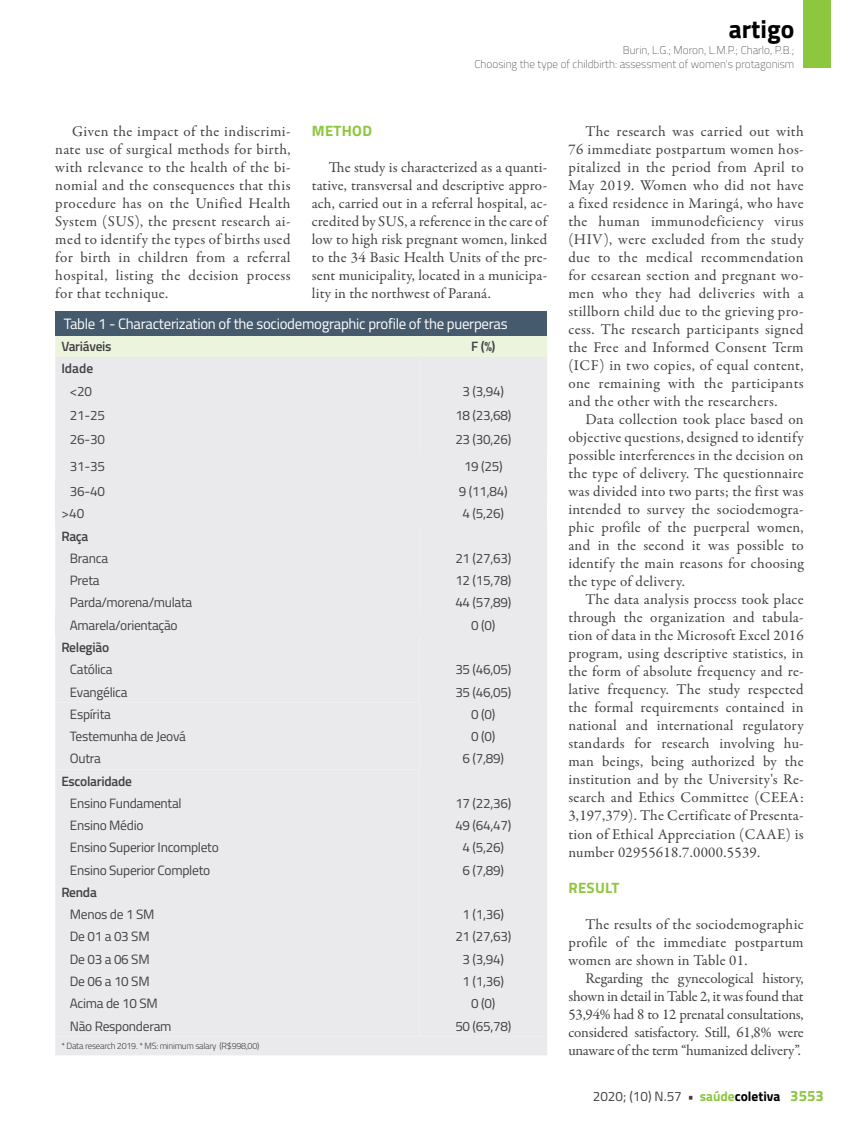
<style>
.page{position:relative;width:859px;height:1132px;background:#fff}
.page>*{position:absolute;margin:0;border:0;box-sizing:border-box;transform-origin:0 0}
.t1{font:700 25.5px "Titillium";color:#000}
.t2{font:15px/18px "Garamond Premr Pro";letter-spacing:.02em;color:#414042;text-align:justify}
.t3{font:15px "Titillium";letter-spacing:-.02em;color:#fff}
.t4{font:700 15px "Titillium";letter-spacing:.02em;color:#8dc63f}
.t5{font:13.5px "Titillium";letter-spacing:-.02em;color:#414042}
.t6{font:600 13.5px "Titillium";letter-spacing:-.02em;color:#414042}
.t7{font:100 11.25px/13.5px "Titillium";color:#414042;text-align:right}
.t8{font:300 9px "Titillium";letter-spacing:-.03em;color:#414042}
.s1{font-weight:700}
.s2{font-weight:700;color:#8dc63f}
.s3{font-weight:700;color:#000}
.s4{font-weight:700;font-size:15px;color:#8dc63f}
</style>
<div class="page">
<div style="left:804px;top:0;width:27px;height:68px;background:#8dc63f"></div>
<svg style="left:55px;top:335px;width:492px;height:167px;background:#e9eae9"></svg>
<div style="left:420px;top:452px;width:127px;height:27px;background:#eaeaec"></div>
<div style="left:55px;top:479px;width:365px;height:23px;background:#eaeaec"></div>
<div style="left:55px;top:502px;width:365px;height:22px;background:#eaeaec"></div>
<div style="left:420px;top:502px;width:127px;height:22px;background:#eaeaec"></div>
<div style="left:55px;top:524px;width:492px;height:530px;background:#eaeaec"></div>
<div style="left:420px;top:524px;width:127px;height:512px;background:#eaeaec"></div>
<div style="left:55px;top:613px;width:365px;height:22px;background:#eaeaec"></div>
<div style="left:55px;top:635px;width:365px;height:67px;background:#eaeaec"></div>
<div style="left:55px;top:769px;width:365px;height:267px;background:#eaeaec"></div>
<div style="left:55px;top:311px;width:492px;height:24px;background:#455a6c"></div>
<h1 class="t1" style="left:729px;top:10px;width:67px">artigo</h1>
<p class="t7" style="left:474px;top:43px;width:321px">Burin, L.G.; Moron, L.M.P.; Charlo, P.B.;<br>Choosing the type of childbirth: assessment of women's protagonism</p>
<p class="t2" style="left:55px;top:122px;width:237px;text-indent:17px">Given the impact of the indiscrimi&shy;nate use of surgical methods for birth, with relevance to the health of the bi&shy;nomial and the consequences that this procedure has on the Unified Health System (SUS), the present research ai&shy;med to identify the types of births used for birth in children from a referral hospital, listing the decision process for that technique.</p>
<p class="t4" style="left:312px;top:119px;width:62px">METHOD</p>
<p class="t2" style="left:312px;top:158px;width:237px;text-indent:17px">The study is characterized as a quanti&shy;tative, transversal and descriptive appro&shy;ach, carried out in a referral hospital, ac&shy;credited by SUS, a reference in the care of low to high risk pregnant women, linked to the 34 Basic Health Units of the pre&shy;sent municipality, located in a municipa&shy;lity in the northwest of Paraná.</p>
<p class="t3" style="left:64px;top:312px;width:445px">Table 1 - Characterization of the sociodemographic profile of the puerperas</p>
<p class="t6" style="left:61px;top:336px;width:52px">Variáveis</p>
<p class="t6" style="left:471px;top:336px;width:26px">F (%)</p>
<p class="t6" style="left:61px;top:358px;width:33px">Idade</p>
<p class="t5" style="left:70px;top:382px;width:24px">&lt;20</p>
<p class="t5" style="left:463px;top:382px;width:43px">3 (3,94)</p>
<p class="t5" style="left:70px;top:405px;width:37px">21-25</p>
<p class="t5" style="left:455px;top:405px;width:58px">18 (23,68)</p>
<p class="t5" style="left:70px;top:429px;width:37px">26-30</p>
<p class="t5" style="left:455px;top:429px;width:58px">23 (30,26)</p>
<p class="t5" style="left:70px;top:456px;width:37px">31-35</p>
<p class="t5" style="left:464px;top:456px;width:40px">19 (25)</p>
<p class="t5" style="left:70px;top:481px;width:37px">36-40</p>
<p class="t5" style="left:459px;top:481px;width:50px">9 (11,84)</p>
<p class="t5" style="left:61px;top:503px;width:24px">&gt;40</p>
<p class="t5" style="left:463px;top:503px;width:43px">4 (5,26)</p>
<p class="t6" style="left:61px;top:525px;width:29px">Raça</p>
<p class="t5" style="left:70px;top:548px;width:40px">Branca</p>
<p class="t5" style="left:455px;top:548px;width:58px">21 (27,63)</p>
<p class="t5" style="left:70px;top:570px;width:31px">Preta</p>
<p class="t5" style="left:455px;top:570px;width:58px">12 (15,78)</p>
<p class="t5" style="left:70px;top:592px;width:124px">Parda/morena/mulata</p>
<p class="t5" style="left:455px;top:592px;width:58px">44 (57,89)</p>
<p class="t5" style="left:70px;top:615px;width:109px">Amarela/orientação</p>
<p class="t5" style="left:471px;top:615px;width:26px">0 (0)</p>
<p class="t6" style="left:61px;top:637px;width:49px">Relegião</p>
<p class="t5" style="left:70px;top:659px;width:44px">Católica</p>
<p class="t5" style="left:455px;top:659px;width:58px">35 (46,05)</p>
<p class="t5" style="left:70px;top:681px;width:59px">Evangélica</p>
<p class="t5" style="left:455px;top:681px;width:58px">35 (46,05)</p>
<p class="t5" style="left:70px;top:704px;width:43px">Espírita</p>
<p class="t5" style="left:471px;top:704px;width:26px">0 (0)</p>
<p class="t5" style="left:70px;top:726px;width:118px">Testemunha de Jeová</p>
<p class="t5" style="left:471px;top:726px;width:26px">0 (0)</p>
<p class="t5" style="left:70px;top:748px;width:33px">Outra</p>
<p class="t5" style="left:463px;top:748px;width:43px">6 (7,89)</p>
<p class="t6" style="left:61px;top:770px;width:72px">Escolaridade</p>
<p class="t5" style="left:70px;top:793px;width:113px">Ensino Fundamental</p>
<p class="t5" style="left:455px;top:793px;width:58px">17 (22,36)</p>
<p class="t5" style="left:70px;top:815px;width:75px">Ensino Médio</p>
<p class="t5" style="left:455px;top:815px;width:58px">49 (64,47)</p>
<p class="t5" style="left:70px;top:837px;width:151px">Ensino Superior Incompleto</p>
<p class="t5" style="left:463px;top:837px;width:43px">4 (5,26)</p>
<p class="t5" style="left:70px;top:859px;width:142px">Ensino Superior Completo</p>
<p class="t5" style="left:463px;top:859px;width:43px">6 (7,89)</p>
<p class="t6" style="left:61px;top:881px;width:37px">Renda</p>
<p class="t5" style="left:70px;top:904px;width:86px">Menos de 1 SM</p>
<p class="t5" style="left:463px;top:904px;width:43px">1 (1,36)</p>
<p class="t5" style="left:70px;top:926px;width:81px">De 01 a 03 SM</p>
<p class="t5" style="left:455px;top:926px;width:58px">21 (27,63)</p>
<p class="t5" style="left:70px;top:948px;width:81px">De 03 a 06 SM</p>
<p class="t5" style="left:463px;top:948px;width:43px">3 (3,94)</p>
<p class="t5" style="left:70px;top:971px;width:81px">De 06 a 10 SM</p>
<p class="t5" style="left:463px;top:971px;width:43px">1 (1,36)</p>
<p class="t5" style="left:70px;top:993px;width:89px">Acima de 10 SM</p>
<p class="t5" style="left:471px;top:993px;width:26px">0 (0)</p>
<p class="t5" style="left:70px;top:1015px;width:103px">Não Responderam</p>
<p class="t5" style="left:455px;top:1015px;width:58px">50 (65,78)</p>
<p class="t8" style="left:61px;top:1039px;width:200px">* Data research 2019. * MS: minimum salary (R$998,00)</p>
<p class="t2" style="left:568px;top:122px;width:237px;text-indent:17px">The research was carried out with 76 immediate postpartum women hos&shy;pitalized in the period from April to May 2019. Women who did not have a fixed residence in Maringá, who have the human immunodeficiency virus (HIV), were excluded from the study due to the medical recommendation for cesarean section and pregnant wo&shy;men who they had deliveries with a stillborn child due to the grieving pro&shy;cess. The research participants signed the Free and Informed Consent Term (ICF) in two copies, of equal content, one remaining with the participants and the other with the researchers.</p>
<p class="t2" style="left:568px;top:410px;width:237px;text-indent:17px">Data collection took place based on objective questions, designed to identify possible interferences in the decision on the type of delivery. The questionnaire was divided into two parts; the first was intended to survey the sociodemogra&shy;phic profile of the puerperal women, and in the second it was possible to identify the main reasons for choosing the type of delivery.</p>
<p class="t2" style="left:568px;top:590px;width:237px;text-indent:17px">The data analysis process took place through the organization and tabula&shy;tion of data in the Microsoft Excel 2016 program, using descriptive statistics, in the form of absolute frequency and re&shy;lative frequency. The study respected the formal requirements contained in national and international regulatory standards for research involving hu&shy;man beings, being authorized by the institution and by the University's Re&shy;search and Ethics Committee (CEEA:<br>3,197,379). The Certificate of Presenta&shy;tion of Ethical Appreciation (CAAE) is number 02955618.7.0000.5539.</p>
<p class="t4" style="left:568px;top:875px;width:52px">RESULT</p>
<p class="t2" style="left:568px;top:914px;width:237px;text-indent:17px">The results of the sociodemographic profile of the immediate postpartum women are shown in Table 01.</p>
<p class="t2" style="left:568px;top:968px;width:237px;text-indent:17px">Regarding the gynecological history, shown in detail in Table 2, it was found that 53,94% had 8 to 12 prenatal consultations, considered satisfactory. Still, 61,8% were unaware of the term “humanized delivery”.</p>
<p class="t5" style="left:593px;top:1086px;width:233px">2020; (10) N.57 <span class="s1">•</span> <span class="s2">saúde</span><span class="s3">coletiva</span> <span class="s4">3553</span></p>
</div>
